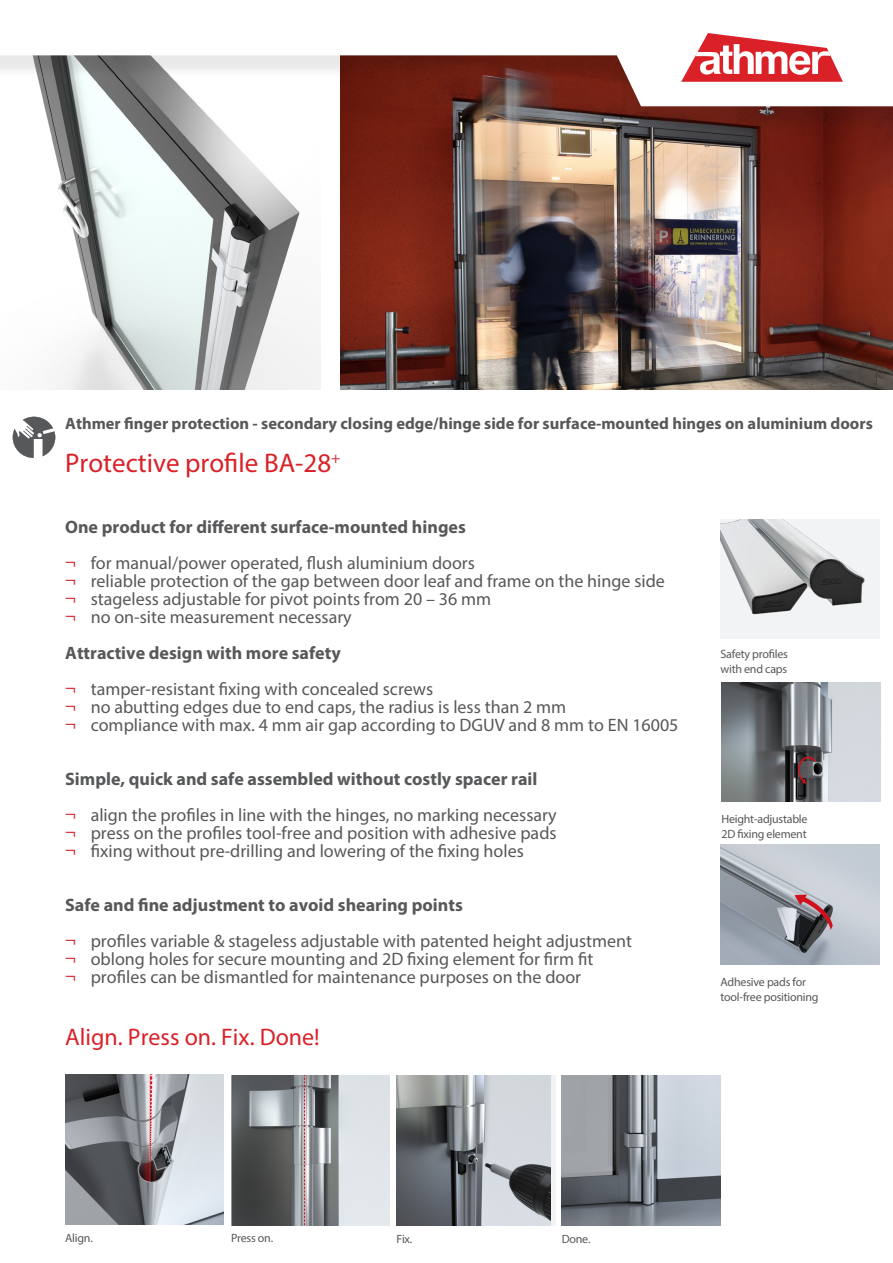
<style>
.page{position:relative;width:893px;height:1263px;background:#fff}
.page>*{position:absolute;margin:0;border:0;box-sizing:border-box;transform-origin:0 0}
.t1{font:27px "Myriad Pro";color:#da2128}
.t2{font:24px "Myriad Pro";color:#da2128}
.t3{font:18px "Myriad Pro";color:#57585a}
.t4{font:700 18px "Myriad Pro";color:#57585a}
.t5{font:700 16.5px "Myriad Pro";color:#57585a}
.t6{font:12px/15px "Myriad Pro";letter-spacing:-.02em;color:#57585a}
.s1{color:#da2128}
</style>
<div class="page">
<img style="left:49px;top:129px;width:272px;height:260px">
<img style="left:340px;top:129px;width:553px;height:260px">
<div style="left:0;top:0;width:893px;height:129px;background:#231f20;opacity:.1"></div>
<svg style="left:0;top:0;width:893px;height:106px"></svg>
<svg style="left:681px;top:33px;width:162px;height:49px"></svg>
<svg style="left:13px;top:417px;width:42px;height:41px"></svg>
<img style="left:65px;top:1074px;width:159px;height:151px">
<img style="left:231px;top:1075px;width:159px;height:150px">
<div style="left:396px;top:1075px;width:159px;height:150px;background:#f2f3f4"></div>
<img style="left:396px;top:1075px;width:155px;height:150px">
<img style="left:562px;top:1075px;width:158px;height:150px">
<img style="left:720px;top:519px;width:159px;height:120px">
<img style="left:720px;top:845px;width:159px;height:119px">
<img style="left:721px;top:683px;width:159px;height:119px">
<p class="t5" style="left:65px;top:413px;width:809px">Athmer finger protection - secondary closing edge/hinge side for surface-mounted hinges on aluminium doors</p>
<p class="t1" style="left:65px;top:446px;width:277px">Protective profile BA-28<sup>+</sup></p>
<p class="t4" style="left:65px;top:515px;width:402px">One product for different surface-mounted hinges</p>
<p class="t3" style="left:65px;top:552px;width:411px"><span class="s1">¬</span> for manual/power operated, flush aluminium doors</p>
<p class="t3" style="left:65px;top:570px;width:601px"><span class="s1">¬</span> reliable protection of the gap between door leaf and frame on the hinge side</p>
<p class="t3" style="left:65px;top:588px;width:427px"><span class="s1">¬</span> stageless adjustable for pivot points from 20 – 36 mm</p>
<p class="t3" style="left:65px;top:606px;width:288px"><span class="s1">¬</span> no on-site measurement necessary</p>
<p class="t4" style="left:65px;top:641px;width:277px">Attractive design with more safety</p>
<p class="t3" style="left:65px;top:678px;width:370px"><span class="s1">¬</span> tamper-resistant fixing with concealed screws</p>
<p class="t3" style="left:65px;top:696px;width:502px"><span class="s1">¬</span> no abutting edges due to end caps, the radius is less than 2 mm</p>
<p class="t3" style="left:65px;top:714px;width:615px"><span class="s1">¬</span> compliance with max. 4 mm air gap according to DGUV and 8 mm to EN 16005</p>
<p class="t4" style="left:65px;top:767px;width:474px">Simple, quick and safe assembled without costly spacer rail</p>
<p class="t3" style="left:65px;top:804px;width:493px"><span class="s1">¬</span> align the profiles in line with the hinges, no marking necessary</p>
<p class="t3" style="left:65px;top:822px;width:493px"><span class="s1">¬</span> press on the profiles tool-free and position with adhesive pads</p>
<p class="t3" style="left:65px;top:840px;width:460px"><span class="s1">¬</span> fixing without pre-drilling and lowering of the fixing holes</p>
<p class="t4" style="left:65px;top:893px;width:399px">Safe and fine adjustment to avoid shearing points</p>
<p class="t3" style="left:65px;top:930px;width:568px"><span class="s1">¬</span> profiles variable &amp; stageless adjustable with patented height adjustment</p>
<p class="t3" style="left:65px;top:948px;width:530px"><span class="s1">¬</span> oblong holes for secure mounting and 2D fixing element for firm fit</p>
<p class="t3" style="left:65px;top:966px;width:517px"><span class="s1">¬</span> profiles can be dismantled for maintenance purposes on the door</p>
<p class="t2" style="left:65px;top:1022px;width:256px">Align. Press on. Fix. Done!</p>
<p class="t6" style="left:720px;top:647px;width:69px">Safety profiles with end caps</p>
<p class="t6" style="left:721px;top:811px;width:88px">Height-adjustable<br>2D fixing element</p>
<p class="t6" style="left:720px;top:975px;width:100px">Adhesive pads for tool-free positioning</p>
<p class="t6" style="left:65px;top:1230px;width:29px">Align.</p>
<p class="t6" style="left:231px;top:1230px;width:44px">Press on.</p>
<p class="t6" style="left:396px;top:1231px;width:17px">Fix.</p>
<p class="t6" style="left:562px;top:1231px;width:30px">Done.</p>
</div>
